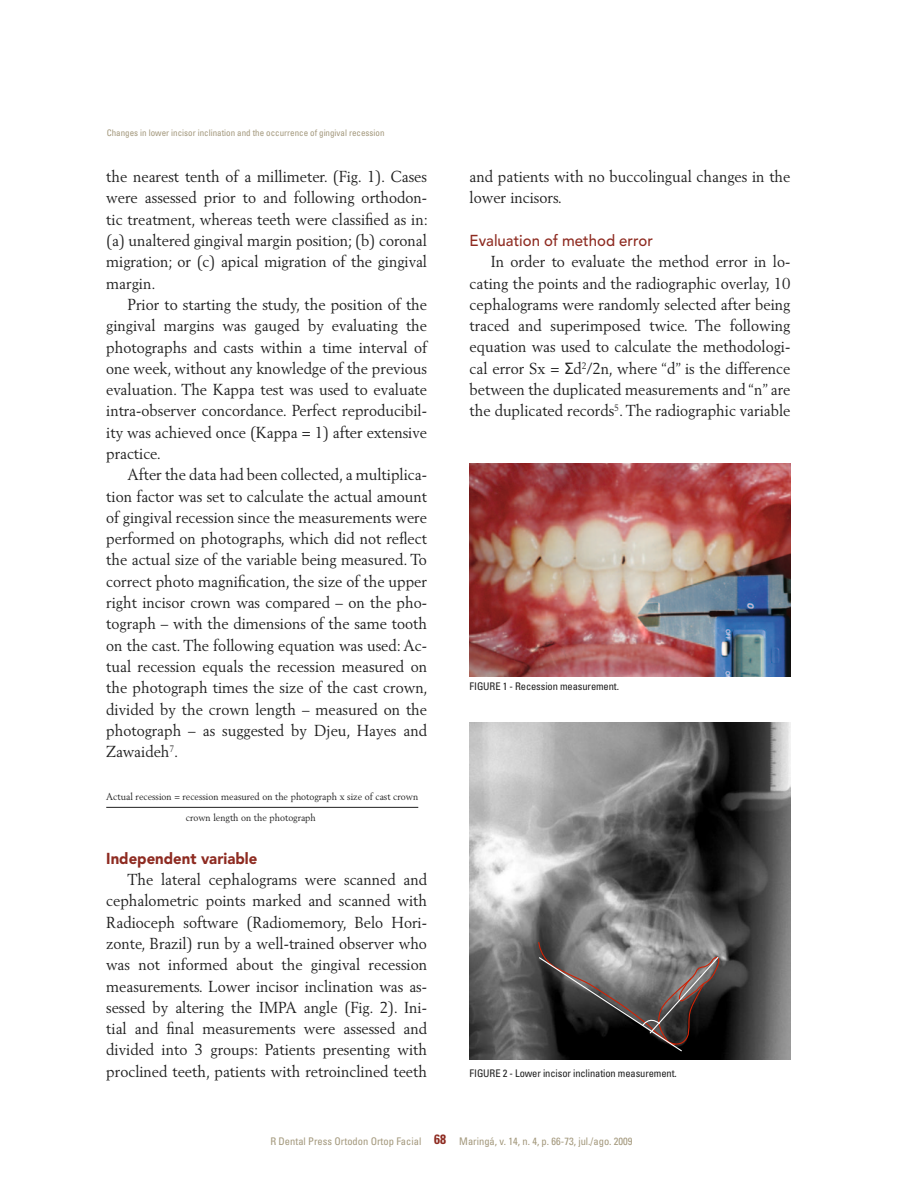
<style>
.page{position:relative;width:918px;height:1188px;background:#fff}
.page>*{position:absolute;margin:0;border:0;box-sizing:border-box;transform-origin:0 0}
.t1{font:15.75px/21.3px "Berling";color:#1f1f1f;text-align:justify;scale:.95 1}
.t2{font:500 15.75px "Avenir";color:#8e2b21;scale:.95 1}
.t3{font:900 15.75px "Avenir";color:#8e2b21;scale:.95 1}
.t4{font:condensed 10.5px "Univers";letter-spacing:-.01em;color:#1f1f1f}
.t5{font:condensed 10.5px "Univers";color:#a3987c}
.t6{font:9.75px/21.3px "Berling";color:#1f1f1f;scale:.95 1}
.t7{font:condensed 9px "Univers";color:#a3987c}
.s1{font-family:"Arial"}
.s2{font-weight:700;font-size:13.5px;color:#8e2b21}
</style>
<div class="page">
<hr style="left:106px;top:807px;width:312px;height:1px;background:#1f1f1f">
<img style="left:470px;top:463px;width:320px;height:213px">
<img style="left:470px;top:722px;width:320px;height:338px">
<svg style="left:538px;top:941px;width:182px;height:111px;background:#514d4d"></svg>
<p class="t7" style="left:107px;top:128px;width:279px">Changes in lower incisor inclination and the occurrence of gingival recession</p>
<p class="t1" style="left:106px;top:166px;width:340px">the nearest tenth of a millimeter. (Fig. 1). Cases were assessed prior to and following orthodon&shy;tic treatment, whereas teeth were classified as in: (a) unaltered gingival margin position; (b) coronal migration; or (c) apical migration of the gingival margin.</p>
<p class="t1" style="left:106px;top:294px;width:339px;text-indent:21px">Prior to starting the study, the position of the gingival margins was gauged by evaluating the photographs and casts within a time interval of one week, without any knowledge of the previous evaluation. The Kappa test was used to evaluate intra-observer concordance. Perfect reproducibil&shy;ity was achieved once (Kappa = 1) after extensive practice.</p>
<p class="t1" style="left:106px;top:464px;width:340px;text-indent:21px">After the data had been collected, a multiplica&shy;tion factor was set to calculate the actual amount of gingival recession since the measurements were performed on photographs, which did not reflect the actual size of the variable being measured. To correct photo magnification, the size of the upper right incisor crown was compared – on the pho&shy;tograph – with the dimensions of the same tooth on the cast. The following equation was used: Ac&shy;tual recession equals the recession measured on the photograph times the size of the cast crown, divided by the crown length – measured on the photograph – as suggested by Djeu, Hayes and Zawaideh<sup>7</sup>.</p>
<p class="t6" style="left:186px;top:786px;width:246px;text-indent:-80px">Actual recession = recession measured on the photograph x size of cast crown crown length on the photograph</p>
<p class="t3" style="left:106px;top:849px;width:160px">Independent variable</p>
<p class="t1" style="left:106px;top:869px;width:339px;text-indent:21px">The lateral cephalograms were scanned and cephalometric points marked and scanned with Radioceph software (Radiomemory, Belo Hori&shy;zonte, Brazil) run by a well-trained observer who was not informed about the gingival recession measurements. Lower incisor inclination was as&shy;sessed by altering the IMPA angle (Fig. 2). Ini&shy;tial and final measurements were assessed and divided into 3 groups: Patients presenting with proclined teeth, patients with retroinclined teeth</p>
<p class="t1" style="left:470px;top:166px;width:339px">and patients with no buccolingual changes in the lower incisors.</p>
<p class="t2" style="left:470px;top:231px;width:194px">Evaluation of method error</p>
<p class="t1" style="left:470px;top:251px;width:339px;text-indent:21px">In order to evaluate the method error in lo&shy;cating the points and the radiographic overlay, 10 cephalograms were randomly selected after being traced and superimposed twice. The following equation was used to calculate the methodologi&shy;cal error Sx = <span class="s1">Σ</span>d<sup>2</sup>/2n, where “d” is the difference between the duplicated measurements and “n” are the duplicated records<sup>5</sup>. The radiographic variable</p>
<p class="t4" style="left:470px;top:680px;width:151px">FI GURE 1 - Recession measurement.</p>
<p class="t4" style="left:470px;top:1066px;width:209px">FI GURE 2 - Lower incisor inclination measurement.</p>
<p class="t5" style="left:270px;top:1134px;width:364px">R Dental Press Ortodon Ortop Facial <span class="s2">68</span> Maringá, v. 14, n. 4, p. 66-73, jul./ago. 2009</p>
</div>
